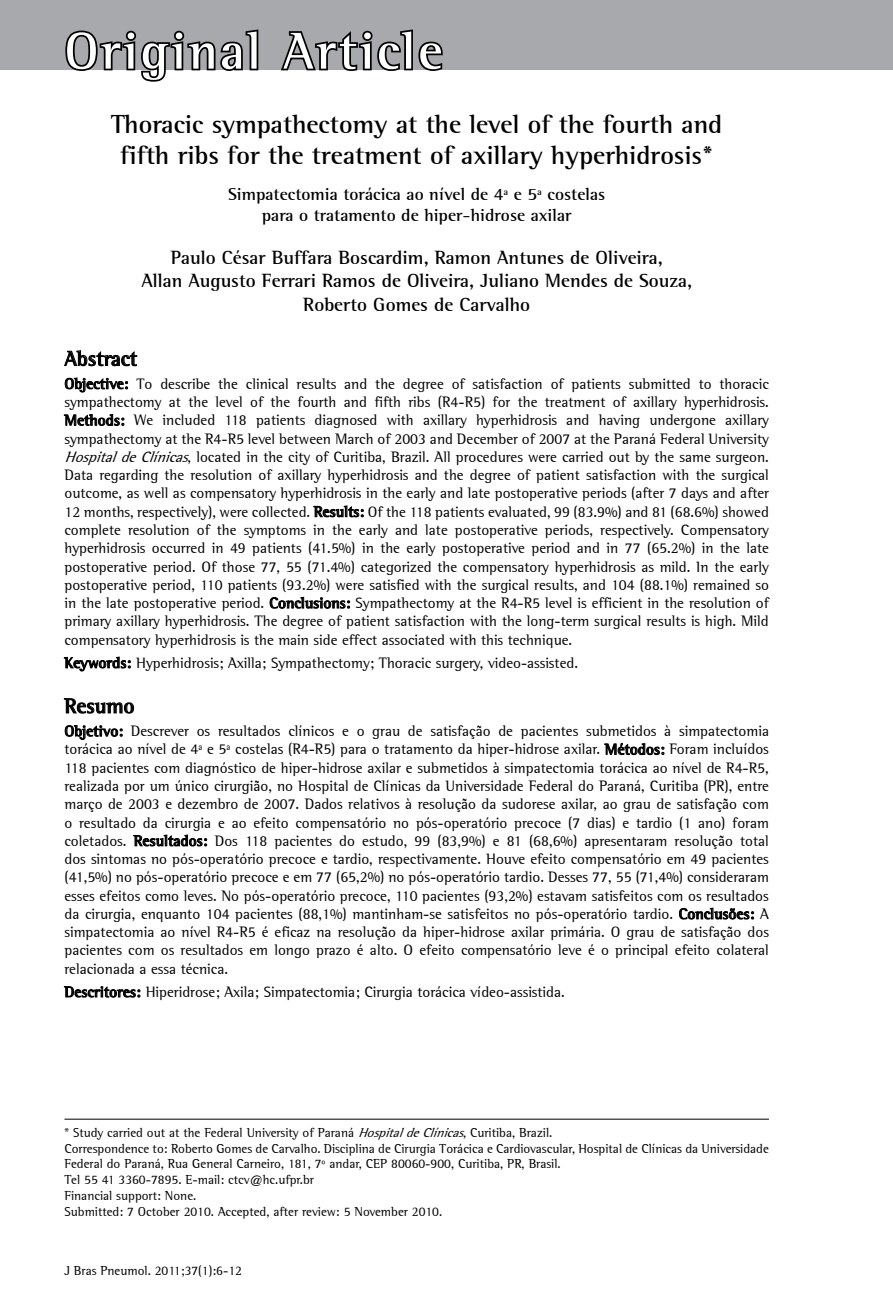
<style>
.page{position:relative;width:893px;height:1315px;background:#fff}
.page>*{position:absolute;margin:0;border:0;box-sizing:border-box;transform-origin:0 0}
.t1{font:700 52.5px "Libre Semi Serif S Si";letter-spacing:.05em;color:#fff}
.t2{font:700 26.25px/31.5px "Libre Semi Serif S Si";color:#000;text-align:center}
.t3{font:700 21px "Libre Semi Serif S Si";color:#000}
.t4{font:700 19.25px/23.1px "Libre Semi Serif S Si";color:#000;text-align:center}
.t5{font:700 17.5px/21px "Libre Semi Serif S Si";color:#000;text-align:center}
.t6{font:15.22px/18.2px "Libre Semi Serif S Si";color:#000;text-align:justify}
.t7{font:13.12px/15.8px "Libre Semi Serif S Si";color:#000}
.s1{font-weight:700}
.s2{font-style:italic}
</style>
<div class="page">
<div style="left:0;top:0;width:893px;height:70px;background:#a7a9ac"></div>
<svg style="left:65px;top:350px;width:72px;height:16px"></svg>
<svg style="left:65px;top:378px;width:63px;height:14px"></svg>
<svg style="left:64px;top:414px;width:60px;height:12px"></svg>
<svg style="left:314px;top:506px;width:50px;height:11px"></svg>
<svg style="left:270px;top:597px;width:80px;height:11px"></svg>
<svg style="left:64px;top:657px;width:67px;height:14px"></svg>
<svg style="left:64px;top:698px;width:70px;height:15px"></svg>
<svg style="left:65px;top:725px;width:57px;height:14px"></svg>
<svg style="left:605px;top:742px;width:59px;height:13px"></svg>
<svg style="left:133px;top:835px;width:74px;height:11px"></svg>
<svg style="left:679px;top:908px;width:75px;height:11px"></svg>
<svg style="left:64px;top:986px;width:76px;height:11px"></svg>
<hr style="left:64px;top:1118px;width:705px;height:1px;background:#000">
<svg style="left:65px;top:29px;width:194px;height:53px"></svg>
<svg style="left:281px;top:29px;width:162px;height:42px"></svg>
<h1 class="t1" style="left:64px;top:19px;width:380px">Original Article</h1>
<h2 class="t2" style="left:111px;top:108px;width:613px">Thoracic sympathectomy at the level of the fourth and fifth ribs for the treatment of axillary hyperhidrosis*</h2>
<p class="t5" style="left:228px;top:184px;width:379px">Simpatectomia torácica ao nível de 4ª e 5ª costelas para o tratamento de hiper-hidrose axilar</p>
<p class="t4" style="left:141px;top:246px;width:552px">Paulo César Buffara Boscardim, Ramon Antunes de Oliveira,<br>Allan Augusto Ferrari Ramos de Oliveira, Juliano Mendes de Souza,<br>Roberto Gomes de Carvalho</p>
<h3 class="t3" style="left:64px;top:346px;width:74px">Abstract</h3>
<p class="t6" style="left:64px;top:374px;width:706px"><span class="s1">Objective:</span> To describe the clinical results and the degree of satisfaction of patients submitted to thoracic sympathectomy at the level of the fourth and fifth ribs (R4-R5) for the treatment of axillary hyperhidrosis.<br><span class="s1">Methods:</span> We included 118 patients diagnosed with axillary hyperhidrosis and having undergone axillary sympathectomy at the R4-R5 level between March of 2003 and December of 2007 at the Paraná Federal University <span class="s2">HospitaldeClínicas</span>, located in the city of Curitiba, Brazil. All procedures were carried out by the same surgeon.<br>Data regarding the resolution of axillary hyperhidrosis and the degree of patient satisfaction with the surgical outcome, as well as compensatory hyperhidrosis in the early and late postoperative periods (after 7 days and after 12 months, respectively), were collected. <span class="s1">Results:</span> Of the 118 patients evaluated, 99 (83.9%) and 81 (68.6%) showed complete resolution of the symptoms in the early and late postoperative periods, respectively. Compensatory hyperhidrosis occurred in 49 patients (41.5%) in the early postoperative period and in 77 (65.2%) in the late postoperative period. Of those 77, 55 (71.4%) categorized the compensatory hyperhidrosis as mild. In the early postoperative period, 110 patients (93.2%) were satisfied with the surgical results, and 104 (88.1%) remained so in the late postoperative period. <span class="s1">Conclusions:</span> Sympathectomy at the R4-R5 level is efficient in the resolution of primary axillary hyperhidrosis. The degree of patient satisfaction with the long-term surgical results is high. Mild compensatory hyperhidrosis is the main side effect associated with this technique.</p>
<p class="t6" style="left:64px;top:653px;width:515px"><span class="s1">Keywords:</span> Hyperhidrosis; Axilla; Sympathectomy; Thoracic surgery, video-assisted.</p>
<h3 class="t3" style="left:64px;top:693px;width:72px">Resumo</h3>
<p class="t6" style="left:64px;top:722px;width:706px"><span class="s1">Objetivo:</span> Descrever os resultados clínicos e o grau de satisfação de pacientes submetidos à simpatectomia torácica ao nível de 4ª e 5ª costelas (R4-R5) para o tratamento da hiper-hidrose axilar. <span class="s1">Métodos:</span> Foram incluídos 118 pacientes com diagnóstico de hiper-hidrose axilar e submetidos à simpatectomia torácica ao nível de R4-R5, realizada por um único cirurgião, no Hospital de Clínicas da Universidade Federal do Paraná, Curitiba (PR), entre março de 2003 e dezembro de 2007. Dados relativos à resolução da sudorese axilar, ao grau de satisfação com o resultado da cirurgia e ao efeito compensatório no pós-operatório precoce (7 dias) e tardio (1 ano) foram coletados. <span class="s1">Resultados:</span> Dos 118 pacientes do estudo, 99 (83,9%) e 81 (68,6%) apresentaram resolução total dos sintomas no pós-operatório precoce e tardio, respectivamente. Houve efeito compensatório em 49 pacientes (41,5%) no pós-operatório precoce e em 77 (65,2%) no pós-operatório tardio. Desses 77, 55 (71,4%) consideraram esses efeitos como leves. No pós-operatório precoce, 110 pacientes (93,2%) estavam satisfeitos com os resultados da cirurgia, enquanto 104 pacientes (88,1%) mantinham-se satisfeitos no pós-operatório tardio. <span class="s1">Conclusões:</span> A simpatectomia ao nível R4-R5 é eficaz na resolução da hiper-hidrose axilar primária. O grau de satisfação dos pacientes com os resultados em longo prazo é alto. O efeito compensatório leve é o principal efeito colateral relacionada a essa técnica.</p>
<p class="t6" style="left:64px;top:982px;width:502px"><span class="s1">Descritores:</span> Hiperidrose; Axila; Simpatectomia; Cirurgia torácica vídeo-assistida.</p>
<p class="t7" style="left:64px;top:1124px;width:706px">* Study carried out at the Federal University of Paraná <span class="s2">HospitaldeClínicas</span>, Curitiba, Brazil.<br>Correspondence to: Roberto Gomes de Carvalho. Disciplina de Cirurgia Torácica e Cardiovascular, Hospital de Clínicas da Universidade Federal do Paraná, Rua General Carneiro, 181, 7º andar, CEP 80060-900, Curitiba, PR, Brasil.<br>Tel 55 41 3360-7895. E-mail: ctcv@hc.ufpr.br<br>Financial support: None.<br>Submitted: 7 October 2010. Accepted, after review: 5 November 2010.</p>
<p class="t7" style="left:64px;top:1263px;width:179px">J Bras Pneumol. 2011;37(1):6-12</p>
</div>
